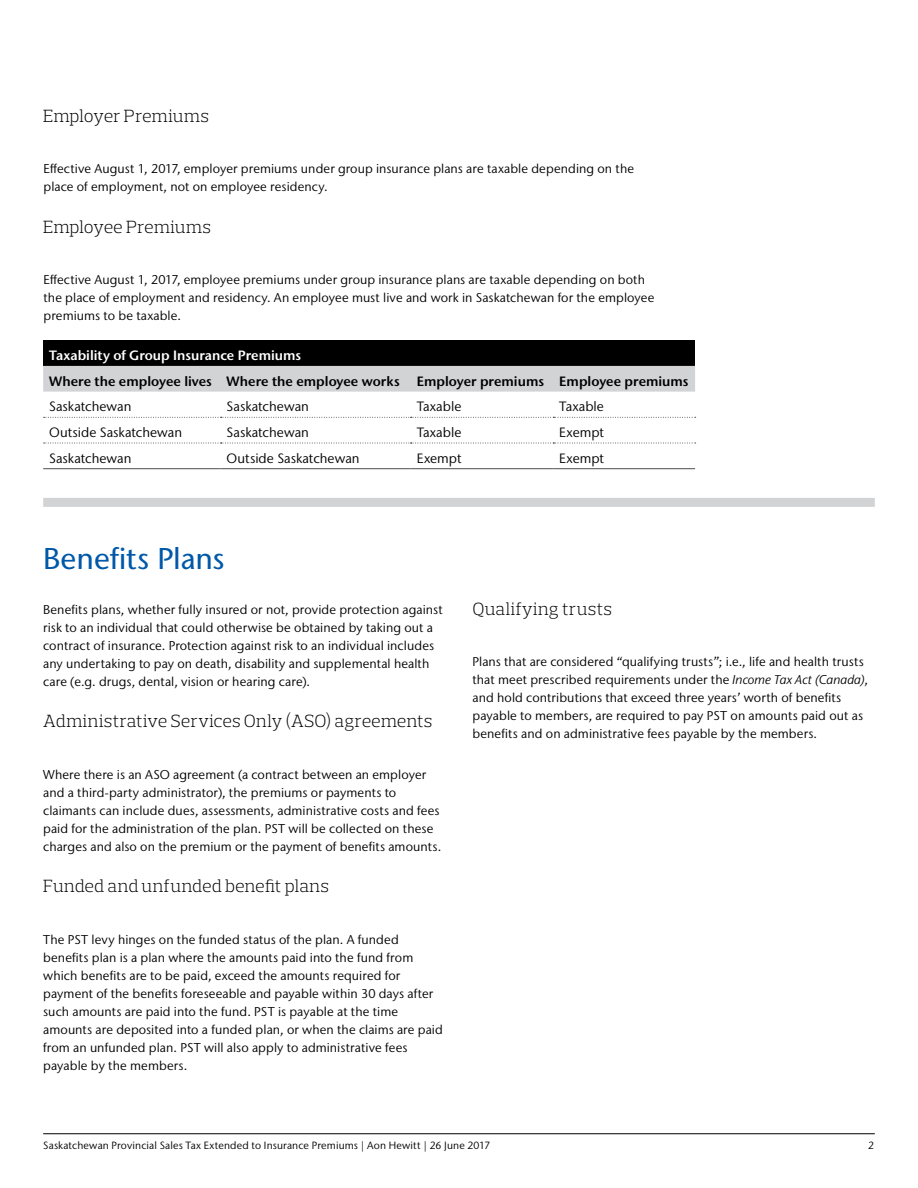
<style>
.page{position:relative;width:918px;height:1188px;background:#fff}
.page>*{position:absolute;margin:0;border:0;box-sizing:border-box;transform-origin:0 0}
.t1{font:500 30px "Stone Sans IIITC Pro";letter-spacing:-.005em;color:#0058a9}
.t2{font:300 18px "Prelo Slab";letter-spacing:.015em;color:#000}
.t3{font:13.5px "Stone Sans IIITC Pro";color:#000}
.t4{font:600 13.5px "Stone Sans IIITC Pro";color:#000}
.t5{font:600 13.5px "Stone Sans IIITC Pro";color:#fff}
.t6{font:12.75px/18px "Stone Sans IIITC Pro";letter-spacing:.01em;color:#000}
.t7{font:10.5px "Stone Sans IIITC Pro";letter-spacing:.015em;color:#000}
.s1{font-style:italic}
</style>
<div class="page">
<div style="left:43px;top:498px;width:832px;height:9px;background:#d1d3d4"></div>
<div style="left:43px;top:340px;width:652px;height:26px;background:#000"></div>
<div style="left:43px;top:366px;width:652px;height:26px;background:#d1d3d4"></div>
<svg style="left:44px;top:417px;width:652px;height:1px"></svg>
<svg style="left:44px;top:443px;width:652px;height:1px"></svg>
<hr style="left:43px;top:468px;width:178px;height:1px;background:#4d4d4f">
<hr style="left:221px;top:468px;width:190px;height:1px;background:#4d4d4f">
<hr style="left:411px;top:468px;width:142px;height:1px;background:#4d4d4f">
<hr style="left:553px;top:468px;width:142px;height:1px;background:#4d4d4f">
<hr style="left:43px;top:1133px;width:832px;height:1px;background:#000">
<h2 class="t2" style="left:43px;top:104px;width:167px">Employer Premiums</h2>
<p class="t6" style="left:43px;top:160px;width:592px">Effective August 1, 2017, employer premiums under group insurance plans are taxable depending on the place of employment, not on employee residency.</p>
<h2 class="t2" style="left:43px;top:215px;width:170px">Employee Premiums</h2>
<p class="t6" style="left:43px;top:271px;width:613px">Effective August 1, 2017, employee premiums under group insurance plans are taxable depending on both the place of employment and residency. An employee must live and work in Saskatchewan for the employee premiums to be taxable.</p>
<p class="t5" style="left:49px;top:347px;width:253px">Taxability of Group Insurance Premiums</p>
<p class="t4" style="left:49px;top:372px;width:352px">Where the employee lives Where the employee works</p>
<p class="t4" style="left:417px;top:372px;width:273px">Employer premiums Employee premiums</p>
<p class="t3" style="left:49px;top:398px;width:84px">Saskatchewan</p>
<p class="t3" style="left:227px;top:398px;width:84px">Saskatchewan</p>
<p class="t3" style="left:417px;top:398px;width:46px">Taxable</p>
<p class="t3" style="left:559px;top:398px;width:46px">Taxable</p>
<p class="t3" style="left:49px;top:424px;width:135px">Outside Saskatchewan</p>
<p class="t3" style="left:227px;top:424px;width:84px">Saskatchewan</p>
<p class="t3" style="left:417px;top:424px;width:46px">Taxable</p>
<p class="t3" style="left:559px;top:424px;width:46px">Exempt</p>
<p class="t3" style="left:49px;top:450px;width:84px">Saskatchewan</p>
<p class="t3" style="left:227px;top:450px;width:135px">Outside Saskatchewan</p>
<p class="t3" style="left:417px;top:450px;width:46px">Exempt</p>
<p class="t3" style="left:559px;top:450px;width:46px">Exempt</p>
<h1 class="t1" style="left:43px;top:540px;width:183px">Benefits Plans</h1>
<p class="t6" style="left:43px;top:601px;width:401px">Benefits plans, whether fully insured or not, provide protection against risk to an individual that could otherwise be obtained by taking out a contract of insurance. Protection against risk to an individual includes any undertaking to pay on death, disability and supplemental health care (e.g. drugs, dental, vision or hearing care).</p>
<h2 class="t2" style="left:43px;top:710px;width:391px">Administrative Services Only (ASO) agreements</h2>
<p class="t6" style="left:43px;top:766px;width:400px">Where there is an ASO agreement (a contract between an employer and a third-party administrator), the premiums or payments to claimants can include dues, assessments, administrative costs and fees paid for the administration of the plan. PST will be collected on these charges and also on the premium or the payment of benefits amounts.</p>
<h2 class="t2" style="left:43px;top:875px;width:288px">Funded and unfunded benefit plans</h2>
<p class="t6" style="left:43px;top:931px;width:401px">The PST levy hinges on the funded status of the plan. A funded benefits plan is a plan where the amounts paid into the fund from which benefits are to be paid, exceed the amounts required for payment of the benefits foreseeable and payable within 30 days after such amounts are paid into the fund. PST is payable at the time amounts are deposited into a funded plan, or when the claims are paid from an unfunded plan. PST will also apply to administrative fees payable by the members.</p>
<h2 class="t2" style="left:472px;top:598px;width:141px">Qualifying trusts</h2>
<p class="t6" style="left:472px;top:653px;width:397px">Plans that are considered “qualifying trusts”; i.e., life and health trusts that meet prescribed requirements under the <span class="s1">Income Tax Act (Canada)</span>, and hold contributions that exceed three years’ worth of benefits payable to members, are required to pay PST on amounts paid out as benefits and on administrative fees payable by the members.</p>
<p class="t7" style="left:43px;top:1139px;width:448px">Saskatchewan Provincial Sales Tax Extended to Insurance Premiums | Aon Hewitt | 26 June 2017</p>
<p class="t7" style="left:868px;top:1139px;width:7px">2</p>
</div>
